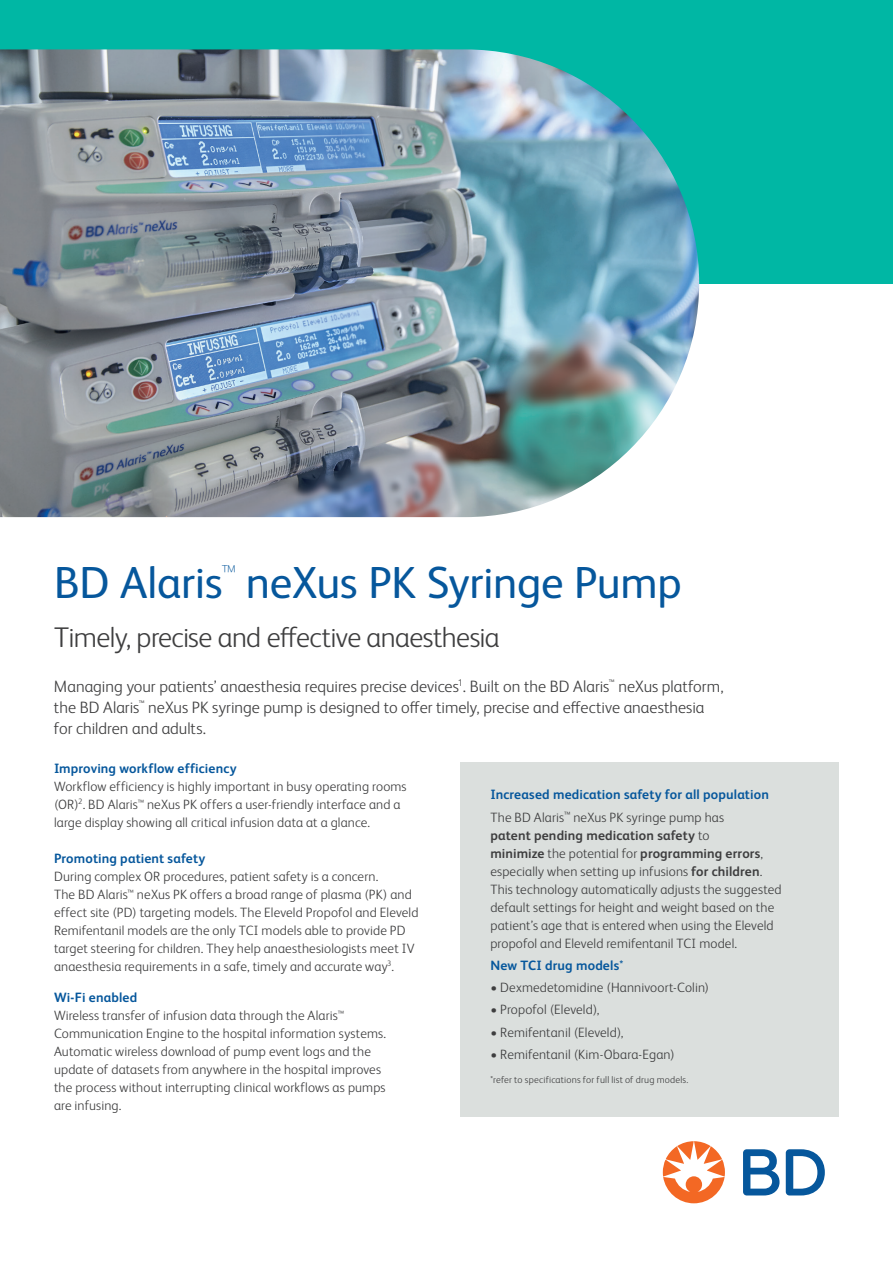
<style>
.page{position:relative;width:893px;height:1263px;background:#fff}
.page>*{position:absolute;margin:0;border:0;box-sizing:border-box;transform-origin:0 0}
.t1{font:45px "FS Albert Pro";letter-spacing:-.01em;color:#06579c}
.t2{font:300 28.5px "FS Albert Pro";letter-spacing:-.02em;color:#3e3e3f}
.body_copy{font:300 16.5px/21px "FS Albert Pro";color:#3e3e3f}
.Body_copy_option_1_FS_Albert_Light_10_14{font:300 13.5px/18px "FS Albert Pro";letter-spacing:.01em;color:#3e3e3f}
.Body_copy_option_1_FS_Albert_Light_10_14-2{font:700 13.5px "FS Albert Pro";letter-spacing:.01em;color:#06579c}
.Caption_FS_Albert_Regular_7_5_10_5{font:300 9.75px "FS Albert Pro";letter-spacing:.02em;color:#3e3e3f}
.s1{font-size:10.65px}
.s2{font-weight:700}
.s3{font-size:8.55px}
</style>
<div class="page">
<div style="left:460px;top:762px;width:379px;height:355px;background:#dbdfdd"></div>
<div style="left:0;top:0;width:893px;height:283px;background:#00b7a4"></div>
<img style="left:0;top:49px;width:699px;height:468px">
<svg style="left:743px;top:1149px;width:82px;height:46px"></svg>
<svg style="left:663px;top:1141px;width:62px;height:62px"></svg>
<p class="t1" style="left:54px;top:551px;width:629px">BD Alaris<sup>™</sup> neXus PK Syringe Pump</p>
<p class="t2" style="left:54px;top:618px;width:447px">Timely, precise and effective anaesthesia</p>
<p class="body_copy" style="left:54px;top:675px;width:671px">Managing your patients’ anaesthesia requires precise devices<sup>1</sup>. Built on the BD Alaris<sup>™</sup> neXus platform, the BD Alaris<sup>™</sup> neXus PK syringe pump is designed to offer timely, precise and effective anaesthesia for children and adults.</p>
<p class="Body_copy_option_1_FS_Albert_Light_10_14-2" style="left:54px;top:759px;width:184px">Improving workflow efficiency</p>
<p class="Body_copy_option_1_FS_Albert_Light_10_14" style="left:54px;top:776px;width:354px">Workflow efficiency is highly important in busy operating rooms (OR)<sup>2</sup>. BD Alaris<span class="s1">™</span> neXus PK offers a user-friendly interface and a large display showing all critical infusion data at a glance.</p>
<p class="Body_copy_option_1_FS_Albert_Light_10_14-2" style="left:54px;top:849px;width:153px">Promoting patient safety</p>
<p class="Body_copy_option_1_FS_Albert_Light_10_14" style="left:54px;top:866px;width:366px">During complex OR procedures, patient safety is a concern.<br>The BD Alaris<span class="s1">™</span> neXus PK offers a broad range of plasma (PK) and effect site (PD) targeting models. The Eleveld Propofol and Eleveld Remifentanil models are the only TCI models able to provide PD target steering for children. They help anaesthesiologists meet IV anaesthesia requirements in a safe, timely and accurate way<sup>3</sup>.</p>
<p class="Body_copy_option_1_FS_Albert_Light_10_14-2" style="left:54px;top:988px;width:85px">Wi-Fi enabled</p>
<p class="Body_copy_option_1_FS_Albert_Light_10_14" style="left:54px;top:1006px;width:334px">Wireless transfer of infusion data through the Alaris<span class="s1">™ </span>Communication Engine to the hospital information systems.<br>Automatic wireless download of pump event logs and the update of datasets from anywhere in the hospital improves the process without interrupting clinical workflows as pumps are infusing.</p>
<p class="Body_copy_option_1_FS_Albert_Light_10_14-2" style="left:490px;top:785px;width:280px">Increased medication safety for all population</p>
<p class="Body_copy_option_1_FS_Albert_Light_10_14" style="left:490px;top:807px;width:293px">The BD Alaris<span class="s1">™</span> neXus PK syringe pump has<br><span class="s2">patent pending medication safety</span> to<br><span class="s2">minimize</span> the potential for <span class="s2">programming errors</span>, especially when setting up infusions <span class="s2">for children</span>.<br>This technology automatically adjusts the suggested default settings for height and weight based on the patient’s age that is entered when using the Eleveld propofol and Eleveld remifentanil TCI model.</p>
<p class="Body_copy_option_1_FS_Albert_Light_10_14-2" style="left:490px;top:956px;width:134px">New TCI drug models<span class="s1">*</span></p>
<p class="Body_copy_option_1_FS_Albert_Light_10_14" style="left:490px;top:977px;width:220px">• Dexmedetomidine (Hannivoort-Colin)</p>
<p class="Body_copy_option_1_FS_Albert_Light_10_14" style="left:490px;top:1000px;width:111px">• Propofol (Eleveld),</p>
<p class="Body_copy_option_1_FS_Albert_Light_10_14" style="left:490px;top:1022px;width:135px">• Remifentanil (Eleveld),</p>
<p class="Body_copy_option_1_FS_Albert_Light_10_14" style="left:490px;top:1044px;width:186px">• Remifentanil (Kim-Obara-Egan)</p>
<p class="Caption_FS_Albert_Regular_7_5_10_5" style="left:490px;top:1073px;width:200px"><span class="s3">*</span>refer to specifications for full list of drug models.</p>
</div>
